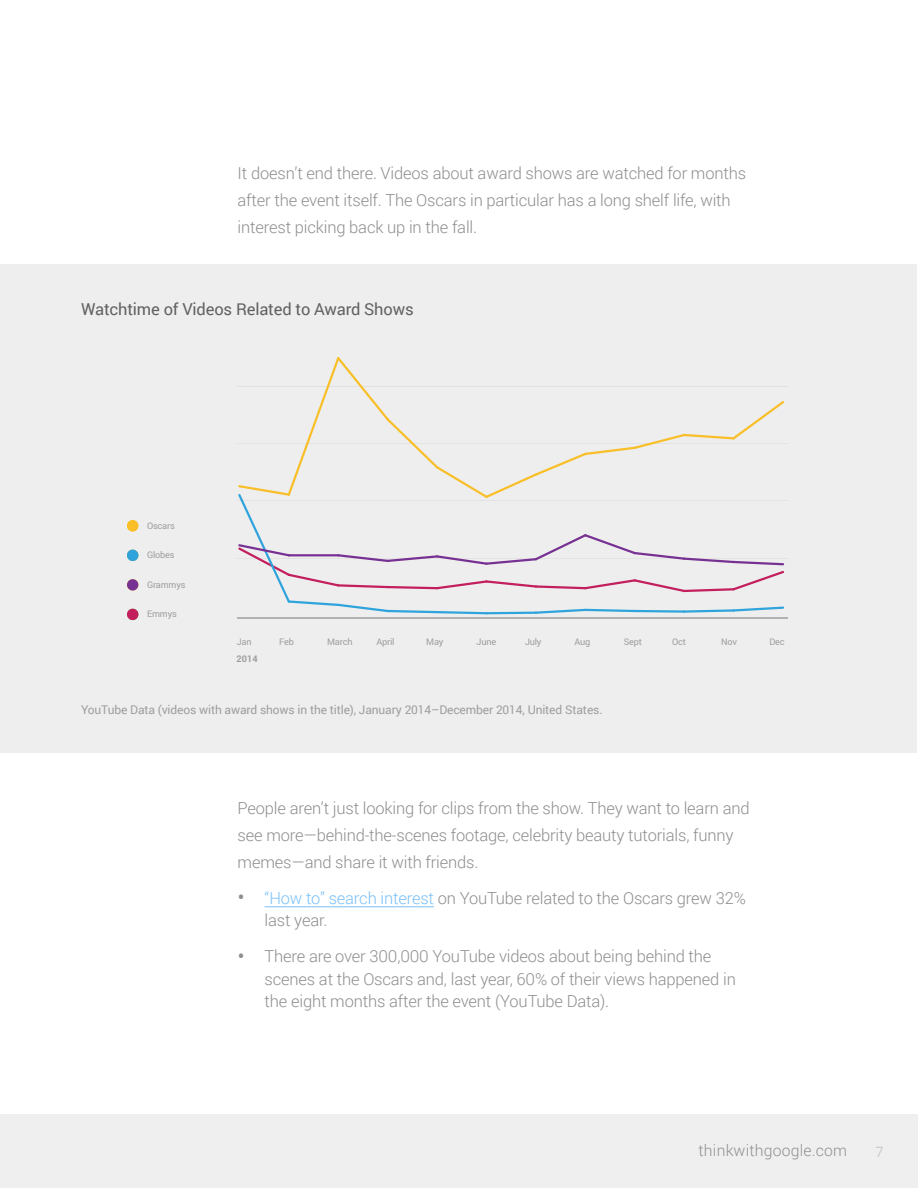
<style>
.page{position:relative;width:918px;height:1188px;background:#fff}
.page>*{position:absolute;margin:0;border:0;box-sizing:border-box;transform-origin:0 0}
.Body_Copy{font:300 16.5px/27px "Roboto";letter-spacing:-.01em;color:#8e8e8e}
.Bold_Header{font:16.5px "Roboto";letter-spacing:-.01em;color:#616161}
.t1{font:300 15.75px "Roboto";letter-spacing:.01em;color:#666766}
.t2{font:14.25px "Open Sans";color:#c9c9c9}
.Bold_Header-2{font:12px "Roboto";letter-spacing:-.01em;color:#9e9e9e}
.t3{font:9.15px "Roboto";letter-spacing:-.02em;color:#9e9e9e}
.t4{font:700 9.15px "Roboto";color:#9e9e9e}
.s1{font-size:22.5px}
.s2{color:#7ac0f8}
</style>
<div class="page">
<div style="left:0;top:1114px;width:918px;height:74px;background:#f0eff0"></div>
<div style="left:1px;top:264px;width:916px;height:489px;background:#eee"></div>
<hr style="left:237px;top:617px;width:550px;height:2px;background:#b2b2b2">
<svg style="left:237px;top:357px;width:550px;height:257px"></svg>
<div style="left:127px;top:520px;width:11px;height:11px;background:#fabf28;border-radius:50%"></div>
<div style="left:127px;top:550px;width:11px;height:11px;background:#2fa3dc;border-radius:50%"></div>
<div style="left:127px;top:579px;width:11px;height:12px;background:#773193;border-radius:50%"></div>
<div style="left:127px;top:609px;width:11px;height:11px;background:#c31e5d;border-radius:50%"></div>
<hr style="left:265px;top:906px;width:169px;height:1px;background:#7ac0f8">
<p class="Body_Copy" style="left:238px;top:159px;width:510px">It doesn’t end there. Videos about award shows are watched for months after the event itself. The Oscars in particular has a long shelf life, with interest picking back up in the fall.</p>
<p class="Bold_Header" style="left:81px;top:298px;width:334px">Watchtime of Videos Related to Award Shows</p>
<p class="t3" style="left:147px;top:519px;width:29px">Oscars</p>
<p class="t3" style="left:147px;top:549px;width:29px">Globes</p>
<p class="t3" style="left:147px;top:578px;width:40px">Grammys</p>
<p class="t3" style="left:147px;top:608px;width:31px">Emmys</p>
<p class="t3" style="left:237px;top:635px;width:16px">Jan</p>
<p class="t3" style="left:279px;top:635px;width:16px">Feb</p>
<p class="t3" style="left:327px;top:635px;width:27px">March</p>
<p class="t3" style="left:377px;top:635px;width:20px">April</p>
<p class="t3" style="left:426px;top:635px;width:19px">May</p>
<p class="t3" style="left:477px;top:635px;width:21px">June</p>
<p class="t3" style="left:525px;top:635px;width:18px">July</p>
<p class="t3" style="left:574px;top:635px;width:17px">Aug</p>
<p class="t3" style="left:624px;top:635px;width:20px">Sept</p>
<p class="t3" style="left:672px;top:635px;width:15px">Oct</p>
<p class="t3" style="left:721px;top:635px;width:17px">Nov</p>
<p class="t3" style="left:769px;top:635px;width:17px">Dec</p>
<p class="t4" style="left:237px;top:653px;width:23px">2014</p>
<p class="Bold_Header-2" style="left:81px;top:702px;width:523px">YouTube Data (videos with award shows in the title), January 2014–December 2014, United States.</p>
<p class="Body_Copy" style="left:238px;top:794px;width:513px">People aren’t just looking for clips from the show. They want to learn and see more—behind-the-scenes footage, celebrity beauty tutorials, funny memes—and share it with friends.</p>
<p class="Body_Copy" style="left:265px;top:886px;width:483px;line-height:22.5px;text-indent:-27px"><span class="s1">•</span> <span class="s2">“How to” search interest</span> on YouTube related to the Oscars grew 32% last year.</p>
<p class="Body_Copy" style="left:265px;top:945px;width:473px;line-height:22.5px;text-indent:-27px"><span class="s1">•</span> There are over 300,000 YouTube videos about being behind the scenes at the Oscars and, last year, 60% of their views happened in the eight months after the event (YouTube Data).</p>
<p class="t1" style="left:699px;top:1140px;width:150px">thinkwithgoogle.com</p>
<p class="t2" style="left:876px;top:1142px;width:10px">7</p>
</div>
